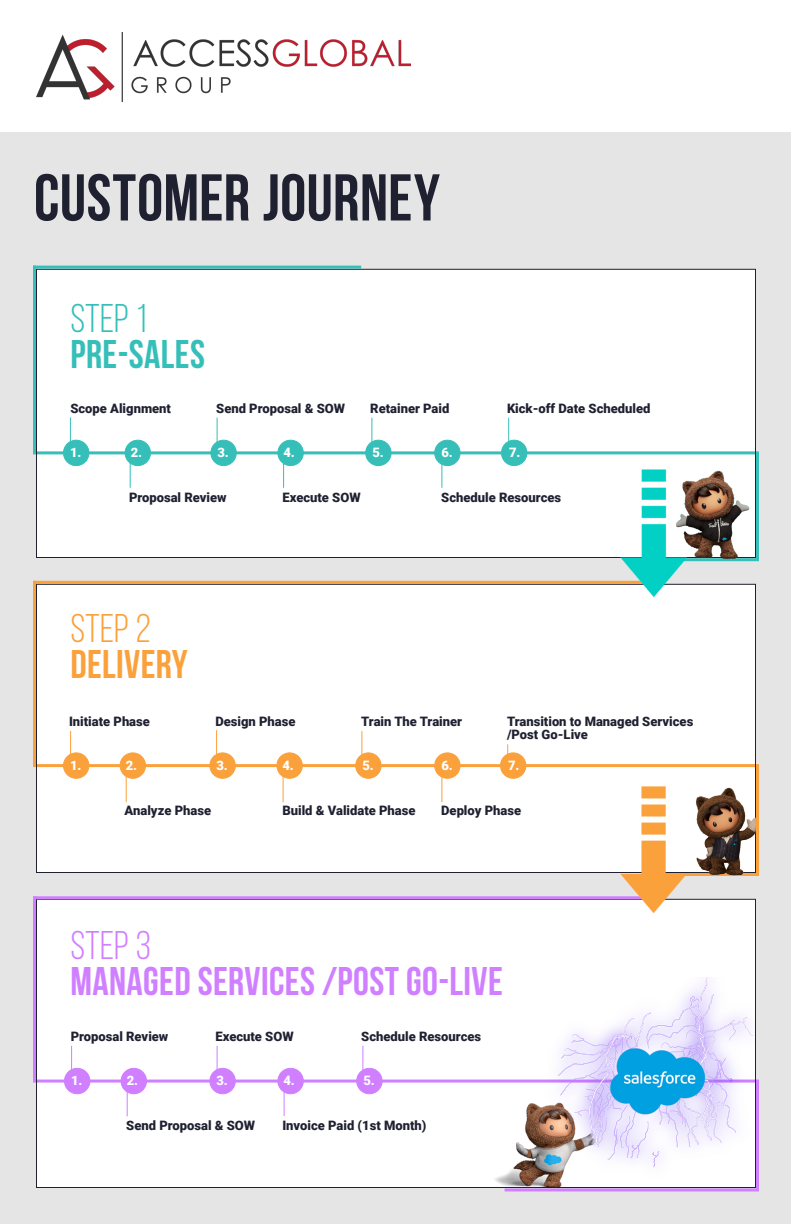
<style>
.page{position:relative;width:792px;height:1224px;background:#fff}
.page>*{position:absolute;margin:0;border:0;box-sizing:border-box;transform-origin:0 0}
.t1{font:700 66px "Bebas Neue";letter-spacing:.005em;color:#1f2131}
.t2{font:700 40px "Bebas Neue";letter-spacing:.01em;color:#cf7fff}
.t3{font:700 40px "Bebas Neue";letter-spacing:.01em;color:#35bfb8}
.t4{font:700 40px "Bebas Neue";letter-spacing:.01em;color:#fba13c}
.t5{font:40px "Bebas Neue";color:#35bfb8}
.t6{font:40px "Bebas Neue";color:#fba13c}
.t7{font:40px "Bebas Neue";color:#cf7fff}
.t8{font:900 13px "Roboto";color:#1f2131}
.t9{font:900 13px "Roboto";color:#fff}
</style>
<div class="page">
<div style="left:0;top:132px;width:791px;height:1092px;background:#e5e5e5"></div>
<div style="left:36px;top:269px;width:720px;height:289px;background:#fff;border:1px solid #1f2131"></div>
<div style="left:36px;top:584px;width:720px;height:289px;background:#fff;border:1px solid #1f2131"></div>
<div style="left:36px;top:899px;width:720px;height:289px;background:#fff;border:1px solid #1f2131"></div>
<hr style="left:37px;top:764px;width:718px;height:3px;background:#fba13c">
<div style="left:63px;top:753px;width:26px;height:25px;background:#fba13c;border-radius:50%"></div>
<div style="left:63px;top:752px;width:26px;height:27px;border:1px solid #fba13c;border-radius:50%"></div>
<div style="left:120px;top:753px;width:26px;height:25px;background:#fba13c;border-radius:50%"></div>
<div style="left:120px;top:752px;width:26px;height:27px;border:1px solid #fba13c;border-radius:50%"></div>
<div style="left:210px;top:753px;width:25px;height:25px;background:#fba13c;border-radius:50%"></div>
<div style="left:209px;top:752px;width:27px;height:27px;border:1px solid #fba13c;border-radius:50%"></div>
<div style="left:277px;top:753px;width:25px;height:25px;background:#fba13c;border-radius:50%"></div>
<div style="left:276px;top:752px;width:27px;height:27px;border:1px solid #fba13c;border-radius:50%"></div>
<div style="left:356px;top:753px;width:25px;height:25px;background:#fba13c;border-radius:50%"></div>
<div style="left:355px;top:752px;width:27px;height:27px;border:1px solid #fba13c;border-radius:50%"></div>
<div style="left:435px;top:753px;width:25px;height:25px;background:#fba13c;border-radius:50%"></div>
<div style="left:434px;top:752px;width:27px;height:27px;border:1px solid #fba13c;border-radius:50%"></div>
<div style="left:501px;top:753px;width:25px;height:25px;background:#fba13c;border-radius:50%"></div>
<div style="left:500px;top:752px;width:26px;height:27px;border:1px solid #fba13c;border-radius:50%"></div>
<hr style="left:37px;top:451px;width:718px;height:3px;background:#35bfb8">
<div style="left:63px;top:440px;width:26px;height:26px;background:#35bfb8;border-radius:50%"></div>
<div style="left:63px;top:440px;width:26px;height:26px;border:1px solid #35bfb8;border-radius:50%"></div>
<div style="left:125px;top:440px;width:26px;height:26px;background:#35bfb8;border-radius:50%"></div>
<div style="left:125px;top:440px;width:26px;height:26px;border:1px solid #35bfb8;border-radius:50%"></div>
<div style="left:211px;top:440px;width:25px;height:26px;background:#35bfb8;border-radius:50%"></div>
<div style="left:210px;top:440px;width:27px;height:26px;border:1px solid #35bfb8;border-radius:50%"></div>
<div style="left:278px;top:440px;width:25px;height:26px;background:#35bfb8;border-radius:50%"></div>
<div style="left:277px;top:440px;width:27px;height:26px;border:1px solid #35bfb8;border-radius:50%"></div>
<div style="left:366px;top:440px;width:25px;height:26px;background:#35bfb8;border-radius:50%"></div>
<div style="left:365px;top:440px;width:27px;height:26px;border:1px solid #35bfb8;border-radius:50%"></div>
<div style="left:435px;top:440px;width:25px;height:26px;background:#35bfb8;border-radius:50%"></div>
<div style="left:434px;top:440px;width:27px;height:26px;border:1px solid #35bfb8;border-radius:50%"></div>
<div style="left:502px;top:440px;width:25px;height:26px;background:#35bfb8;border-radius:50%"></div>
<div style="left:501px;top:440px;width:26px;height:26px;border:1px solid #35bfb8;border-radius:50%"></div>
<hr style="left:33px;top:266px;width:3px;height:188px;background:#35bfb8">
<hr style="left:33px;top:266px;width:328px;height:3px;background:#35bfb8">
<hr style="left:756px;top:451px;width:3px;height:110px;background:#35bfb8">
<hr style="left:34px;top:581px;width:609px;height:3px;background:#fba13c">
<hr style="left:33px;top:581px;width:3px;height:186px;background:#fba13c">
<hr style="left:643px;top:873px;width:116px;height:3px;background:#fba13c">
<hr style="left:756px;top:764px;width:3px;height:111px;background:#fba13c">
<hr style="left:34px;top:896px;width:609px;height:3px;background:#cf7fff">
<hr style="left:33px;top:896px;width:3px;height:187px;background:#cf7fff">
<hr style="left:37px;top:1080px;width:718px;height:3px;background:#cf7fff">
<div style="left:64px;top:1068px;width:26px;height:26px;background:#cf7fff;border-radius:50%"></div>
<div style="left:64px;top:1068px;width:26px;height:26px;border:1px solid #cf7fff;border-radius:50%"></div>
<div style="left:121px;top:1068px;width:26px;height:26px;background:#cf7fff;border-radius:50%"></div>
<div style="left:121px;top:1068px;width:26px;height:26px;border:1px solid #cf7fff;border-radius:50%"></div>
<div style="left:210px;top:1068px;width:25px;height:26px;background:#cf7fff;border-radius:50%"></div>
<div style="left:209px;top:1068px;width:27px;height:26px;border:1px solid #cf7fff;border-radius:50%"></div>
<div style="left:278px;top:1068px;width:25px;height:26px;background:#cf7fff;border-radius:50%"></div>
<div style="left:277px;top:1068px;width:27px;height:26px;border:1px solid #cf7fff;border-radius:50%"></div>
<div style="left:357px;top:1068px;width:25px;height:26px;background:#cf7fff;border-radius:50%"></div>
<div style="left:356px;top:1068px;width:27px;height:26px;border:1px solid #cf7fff;border-radius:50%"></div>
<img style="left:483px;top:1103px;width:144px;height:89px">
<hr style="left:70px;top:417px;width:1px;height:30px;background:#35bfb8">
<hr style="left:130px;top:458px;width:1px;height:30px;background:#35bfb8">
<svg style="left:217px;top:418px;width:1px;height:25px"></svg>
<hr style="left:283px;top:458px;width:1px;height:30px;background:#35bfb8">
<svg style="left:371px;top:418px;width:1px;height:26px"></svg>
<hr style="left:441px;top:458px;width:1px;height:30px;background:#35bfb8">
<svg style="left:508px;top:418px;width:1px;height:25px"></svg>
<hr style="left:70px;top:731px;width:1px;height:30px;background:#fba13c">
<svg style="left:126px;top:775px;width:1px;height:27px"></svg>
<hr style="left:216px;top:730px;width:1px;height:30px;background:#fba13c">
<svg style="left:283px;top:776px;width:1px;height:26px"></svg>
<hr style="left:361px;top:731px;width:1px;height:30px;background:#fba13c">
<svg style="left:441px;top:776px;width:1px;height:26px"></svg>
<hr style="left:507px;top:744px;width:1px;height:30px;background:#fba13c">
<svg style="left:71px;top:1046px;width:1px;height:25px"></svg>
<svg style="left:127px;top:1090px;width:1px;height:26px"></svg>
<svg style="left:217px;top:1046px;width:1px;height:25px"></svg>
<hr style="left:284px;top:1086px;width:1px;height:30px;background:#cf7fff">
<svg style="left:362px;top:1046px;width:1px;height:26px"></svg>
<hr style="left:505px;top:1188px;width:254px;height:3px;background:#cf7fff">
<hr style="left:756px;top:1080px;width:3px;height:110px;background:#cf7fff">
<img style="left:617px;top:461px;width:140px;height:140px">
<img style="left:617px;top:777px;width:139px;height:141px">
<img style="left:539px;top:977px;width:216px;height:212px">
<img style="left:36px;top:33px;width:374px;height:68px">
<p class="t1" style="left:34px;top:161px;width:408px">CUSTOMER JOURNEY</p>
<p class="t5" style="left:70px;top:297px;width:78px">STEP 1</p>
<p class="t3" style="left:70px;top:333px;width:136px">PRE-SALES</p>
<p class="t8" style="left:70px;top:399px;width:102px">Scope Alignment</p>
<p class="t8" style="left:216px;top:399px;width:130px">Send Proposal &amp; SOW</p>
<p class="t8" style="left:370px;top:399px;width:81px">Retainer Paid</p>
<p class="t8" style="left:507px;top:399px;width:145px">Kick-off Date Scheduled</p>
<p class="t9" style="left:70px;top:444px;width:13px">1.</p>
<p class="t9" style="left:131px;top:444px;width:13px">2.</p>
<p class="t9" style="left:218px;top:444px;width:13px">3.</p>
<p class="t9" style="left:284px;top:444px;width:13px">4.</p>
<p class="t9" style="left:372px;top:444px;width:13px">5.</p>
<p class="t9" style="left:441px;top:444px;width:13px">6.</p>
<p class="t9" style="left:509px;top:444px;width:13px">7.</p>
<p class="t8" style="left:129px;top:488px;width:99px">Proposal Review</p>
<p class="t6" style="left:70px;top:607px;width:82px">STEP 2</p>
<p class="t4" style="left:70px;top:642px;width:119px">DELIVERY</p>
<p class="t8" style="left:282px;top:488px;width:80px">Execute SOW</p>
<p class="t8" style="left:441px;top:488px;width:121px">Schedule Resources</p>
<p class="t8" style="left:69px;top:713px;width:82px">Initiate Phase</p>
<p class="t8" style="left:215px;top:712px;width:82px">Design Phase</p>
<p class="t8" style="left:361px;top:712px;width:102px">Train The Trainer</p>
<p class="t8" style="left:507px;top:712px;width:188px">Transition to Managed Services</p>
<p class="t8" style="left:507px;top:725px;width:83px">/Post Go-Live</p>
<p class="t9" style="left:70px;top:756px;width:13px">1.</p>
<p class="t9" style="left:126px;top:756px;width:13px">2.</p>
<p class="t9" style="left:217px;top:756px;width:13px">3.</p>
<p class="t9" style="left:283px;top:756px;width:13px">4.</p>
<p class="t9" style="left:362px;top:756px;width:13px">5.</p>
<p class="t9" style="left:441px;top:756px;width:13px">6.</p>
<p class="t9" style="left:508px;top:756px;width:13px">7.</p>
<p class="t8" style="left:125px;top:801px;width:88px">Analyze Phase</p>
<p class="t8" style="left:282px;top:801px;width:135px">Build &amp; Validate Phase</p>
<p class="t8" style="left:441px;top:801px;width:82px">Deploy Phase</p>
<p class="t7" style="left:70px;top:924px;width:82px">STEP 3</p>
<p class="t2" style="left:70px;top:960px;width:434px">MANAGED SERVICES /POST GO-LIVE</p>
<p class="t8" style="left:71px;top:1027px;width:99px">Proposal Review</p>
<p class="t8" style="left:215px;top:1027px;width:80px">Execute SOW</p>
<p class="t8" style="left:361px;top:1027px;width:121px">Schedule Resources</p>
<p class="t9" style="left:71px;top:1072px;width:13px">1.</p>
<p class="t9" style="left:127px;top:1072px;width:13px">2.</p>
<p class="t9" style="left:217px;top:1072px;width:13px">3.</p>
<p class="t9" style="left:284px;top:1072px;width:13px">4.</p>
<p class="t9" style="left:363px;top:1072px;width:13px">5.</p>
<p class="t8" style="left:126px;top:1116px;width:130px">Send Proposal &amp; SOW</p>
<p class="t8" style="left:282px;top:1116px;width:146px">Invoice Paid (1st Month)</p>
</div>
